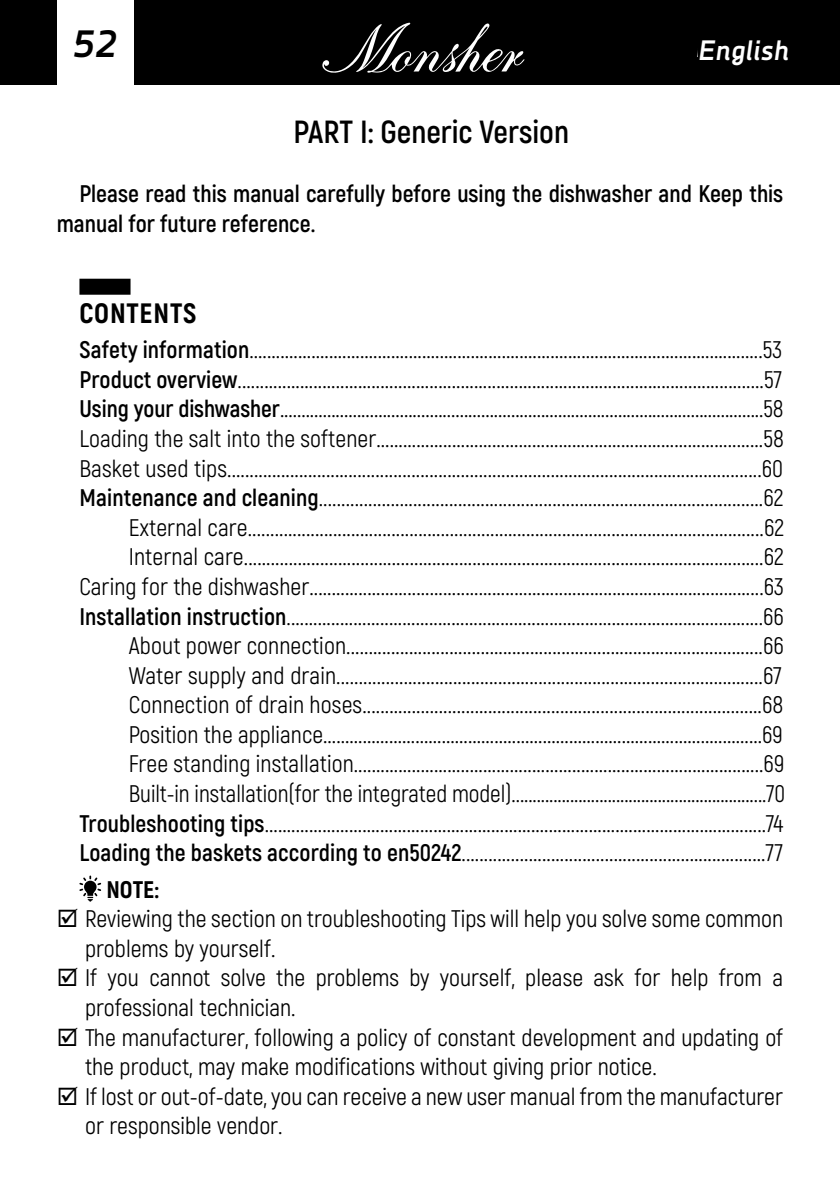
<style>
.page{position:relative;width:840px;height:1191px;background:#fff}
.page>*{position:absolute;margin:0;border:0;box-sizing:border-box;transform-origin:0 0}
.t1{font:italic 700 38px "Decima Nova Pro";color:#000}
.t2{font:700 32px "Akrobat";color:#000}
.t3{font:800 28px "Akrobat";letter-spacing:.03em;color:#000}
.t4{font:italic 700 28px "Decima Nova Pro";color:#fff}
.t5{font:24px/29.6px "Akrobat";color:#000;text-align:right}
.t6{font:700 24px/29.6px "Akrobat";color:#000}
.t7{font:italic 700 24px "Decima Nova Pro";color:#fff}
.t8{font:800 24px "Akrobat";color:#000}
.s1{font-weight:700}
</style>
<div class="page">
<div style="left:0;top:0;width:839px;height:85px;background:#000"></div>
<div style="left:57px;top:0;width:76px;height:91px;background:#fff"></div>
<svg style="left:322px;top:23px;width:202px;height:50px"></svg>
<div style="left:79px;top:279px;width:51px;height:16px;background:#000"></div>
<svg style="left:79px;top:875px;width:22px;height:26px"></svg>
<h1 class="t1" style="left:73px;top:22px;width:46px">52</h1>
<p class="t7" style="left:695px;top:35px;width:88px">Русский</p>
<p class="t4" style="left:697px;top:34px;width:92px">English</p>
<h2 class="t2" style="left:293px;top:112px;width:277px">PART I: Generic Version</h2>
<p class="t6" style="left:57px;top:179px;width:727px;text-indent:23px">Please read this manual carefully before using the dishwasher and Keep this manual for future reference.</p>
<p class="t3" style="left:79px;top:295px;width:118px">CONTENTS</p>
<p class="t5" style="left:79px;top:335px;width:706px"><span class="s1">Safety information</span>....................................................................................................................53<br><span class="s1">Product overview</span>......................................................................................................................57<br><span class="s1">Using your dishwasher</span>.................................................................................................................58<br>Loading the salt into the softener.......................................................................................58<br>Basket used tips.......................................................................................................................60<br><span class="s1">Maintenance and cleaning</span>...................................................................................................62<br>External care...................................................................................................................62<br>Internal care....................................................................................................................62<br>Caring for the dishwasher......................................................................................................63<br><span class="s1">Installation instruction</span>...........................................................................................................66<br>About power connection.............................................................................................66<br>Water supply and drain...............................................................................................67<br>Connection of drain hoses.........................................................................................68<br>Position the appliance....................................................................................................69<br>Free standing installation............................................................................................69<br>Built-in installation(for the integrated model).............................................................70<br><span class="s1">Troubleshooting tips</span>.................................................................................................................74<br><span class="s1">Loading the baskets according to en50242</span>....................................................................77</p>
<p class="t8" style="left:106px;top:874px;width:54px">NOTE:</p>
<p class="t5" style="left:85px;top:904px;width:699px;text-align:left">Reviewing the section on troubleshooting Tips will help you solve some common problems by yourself.<br>If you cannot solve the problems by yourself, please ask for help from a professional technician.<br>The manufacturer, following a policy of constant development and updating of the product, may make modifications without giving prior notice.<br>If lost or out-of-date, you can receive a new user manual from the manufacturer or responsible vendor.</p>
</div>
